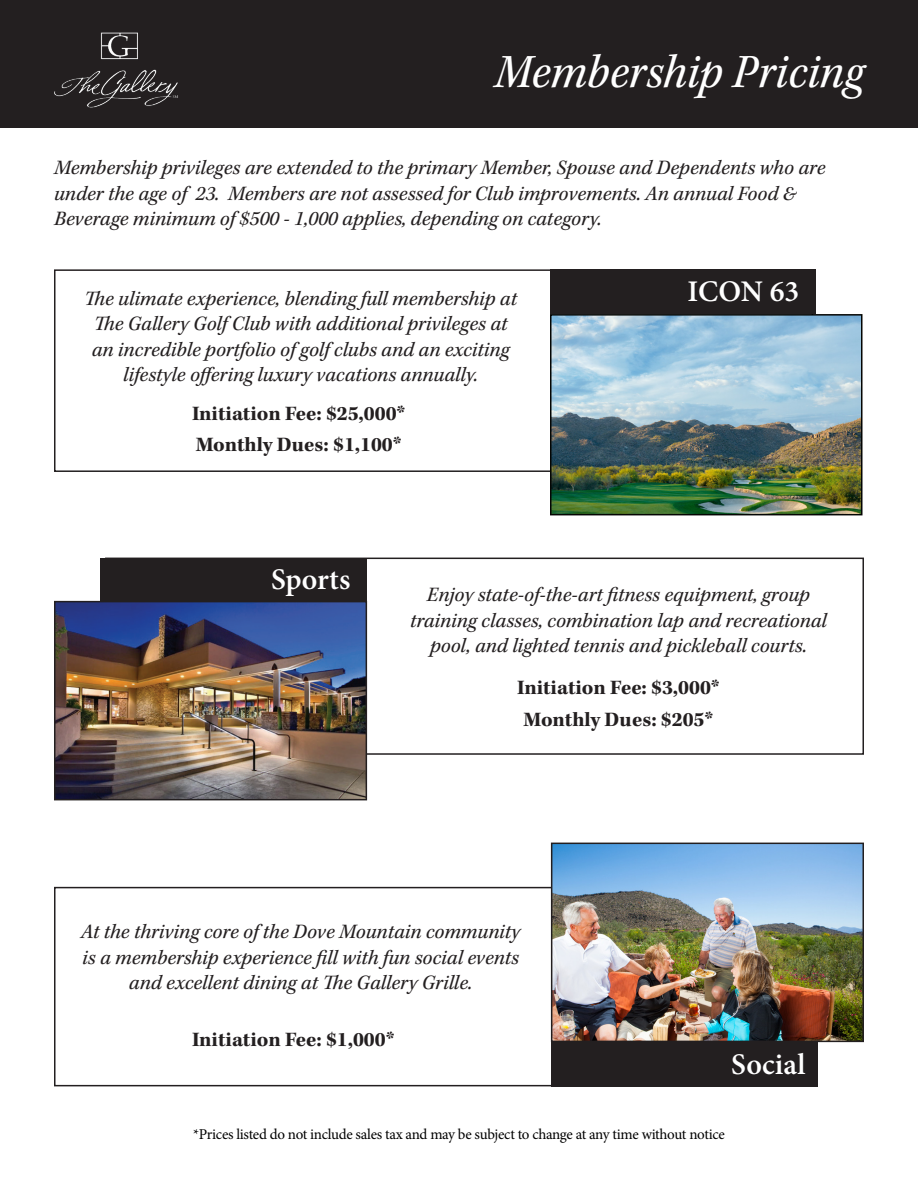
<style>
.page{position:relative;width:918px;height:1188px;background:#fff}
.page>*{position:absolute;margin:0;border:0;box-sizing:border-box;transform-origin:0 0}
.t1{font:49.5px "Kepler Std Scn It";color:#fff}
.t2{font:600 30px "Minion Pro";color:#fff}
.t3{font:italic 21px/25.5px "Kepler Std";color:#231f20;text-align:center}
.t4{font:700 21px "Kepler Std";color:#231f20}
.t5{font:15px "Minion Pro";letter-spacing:-.025em;color:#000}
</style>
<div class="page">
<div style="left:0;top:0;width:918px;height:127px;background:#231f20"></div>
<img style="left:54px;top:32px;width:124px;height:76px">
<div style="left:54px;top:269px;width:759px;height:203px;border:2px solid #231f20"></div>
<div style="left:550px;top:269px;width:266px;height:45px;background:#231f20"></div>
<img style="left:549px;top:314px;width:314px;height:202px">
<div style="left:105px;top:558px;width:759px;height:197px;border:2px solid #231f20"></div>
<div style="left:101px;top:558px;width:266px;height:43px;background:#231f20"></div>
<img style="left:54px;top:600px;width:314px;height:201px">
<div style="left:54px;top:887px;width:759px;height:199px;border:2px solid #231f20"></div>
<div style="left:551px;top:1042px;width:266px;height:44px;background:#231f20"></div>
<img style="left:550px;top:842px;width:314px;height:201px">
<p class="t1" style="left:495px;top:44px;width:371px">Membership Pricing</p>
<p class="t3" style="left:54px;top:156px;width:773px;text-align:left">Membership privileges are extended to the primary Member, Spouse and Dependents who are under the age of 23. Members are not assessed for Club improvements. An annual Food &amp;<br>Beverage minimum of $500 - 1,000 applies, depending on category.</p>
<p class="t3" style="left:84px;top:286px;width:434px">The ulimate experience, blending full membership at</p>
<p class="t2" style="left:687px;top:271px;width:113px">ICON 63</p>
<p class="t3" style="left:92px;top:312px;width:419px">The Gallery Golf Club with additional privileges at an incredible portfolio of golf clubs and an exciting lifestyle offering luxury vacations annually.</p>
<p class="t4" style="left:192px;top:401px;width:215px">Initiation Fee: $25,000*</p>
<p class="t4" style="left:196px;top:433px;width:207px">Monthly Dues: $1,100*</p>
<p class="t2" style="left:271px;top:559px;width:81px">Sports</p>
<p class="t3" style="left:410px;top:583px;width:418px">Enjoy state-of-the-art fitness equipment, group training classes, combination lap and recreational pool, and lighted tennis and pickleball courts.</p>
<p class="t4" style="left:517px;top:676px;width:204px">Initiation Fee: $3,000*</p>
<p class="t4" style="left:524px;top:707px;width:191px">Monthly Dues: $205*</p>
<p class="t3" style="left:81px;top:920px;width:441px">At the thriving core of the Dove Mountain community is a membership experience fill with fun social events and excellent dining at The Gallery Grille.</p>
<p class="t4" style="left:192px;top:1028px;width:204px">Initiation Fee: $1,000*</p>
<p class="t2" style="left:731px;top:1043px;width:76px">Social</p>
<p class="t5" style="left:193px;top:1125px;width:533px">*Prices listed do not include sales tax and may be subject to change at any time without notice</p>
</div>
